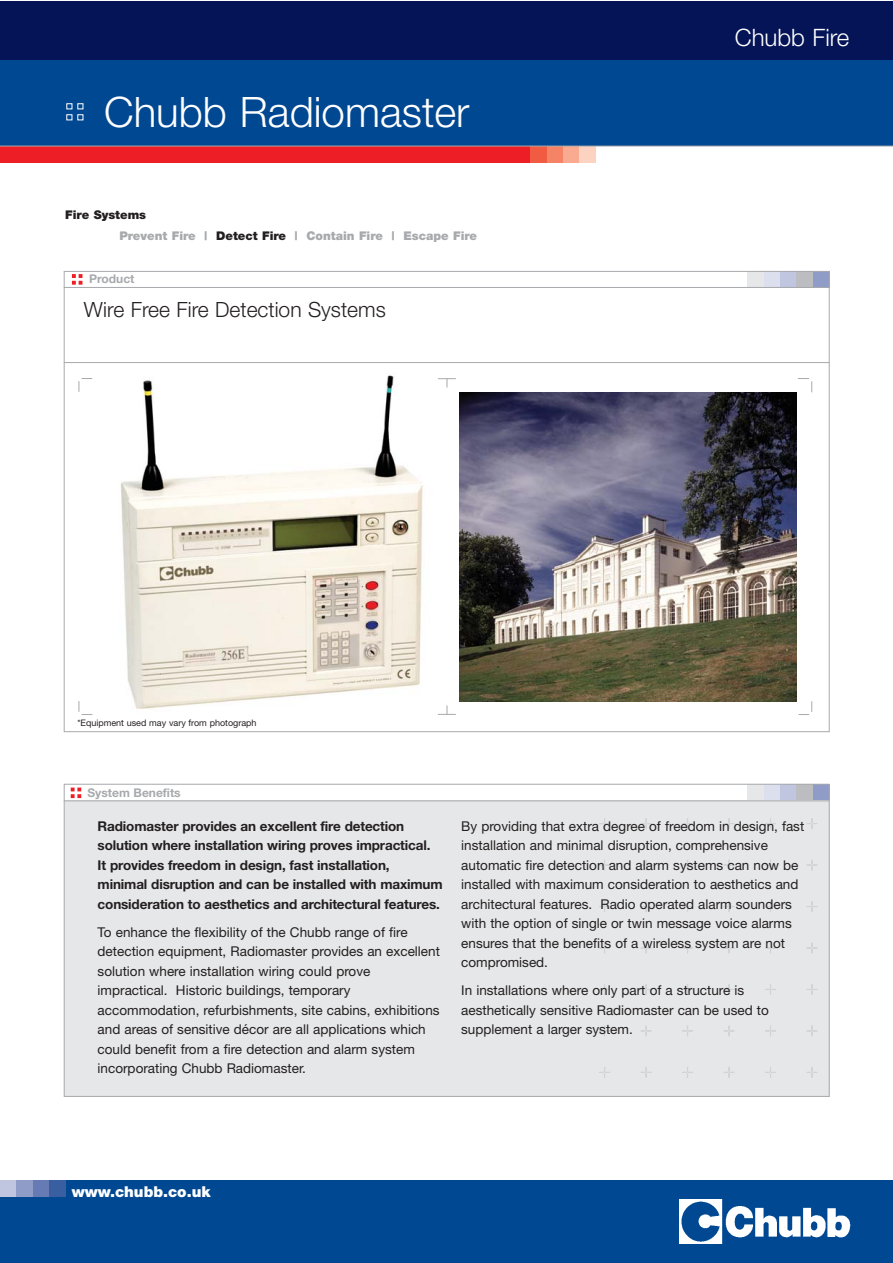
<style>
.page{position:relative;width:893px;height:1263px;background:#fff}
.page>*{position:absolute;margin:0;border:0;box-sizing:border-box;transform-origin:0 0}
.t1{font:300 42px "Helvetica Neue";color:#fff}
.t2{font:300 24px "Helvetica Neue";color:#fff}
.t3{font:300 21px "Helvetica Neue";color:#231f20}
.t4{font:900 15px "Helvetica Neue";color:#fff}
.t5{font:13.5px/19.5px "Helvetica Neue";color:#231f20}
.t6{font:700 13.5px/19.5px "Helvetica Neue";letter-spacing:-.01em;color:#231f20}
.t7{font:900 12px/21px "Helvetica Neue";color:#a7a9ac}
.t8{font:700 12px "Helvetica Neue";color:#a7a9ac}
.t9{font:9px "Helvetica Neue";color:#231f20}
.s1{color:#231f20}
</style>
<div class="page">
<img style="left:92px;top:375px;width:356px;height:334px">
<div style="left:763px;top:784px;width:17px;height:17px;background:#dcdfee"></div>
<div style="left:747px;top:784px;width:16px;height:17px;background:#e6e7e8"></div>
<div style="left:780px;top:784px;width:16px;height:17px;background:#c0c6e0"></div>
<div style="left:796px;top:784px;width:17px;height:17px;background:#bbbdc0"></div>
<div style="left:813px;top:784px;width:16px;height:17px;background:#909cc8"></div>
<div style="left:64px;top:800px;width:765px;height:297px;background:#e6e7e8"></div>
<svg style="left:599px;top:818px;width:11px;height:11px"></svg>
<svg style="left:641px;top:818px;width:10px;height:11px"></svg>
<svg style="left:682px;top:818px;width:10px;height:11px"></svg>
<svg style="left:723px;top:818px;width:11px;height:11px"></svg>
<svg style="left:765px;top:818px;width:10px;height:11px"></svg>
<svg style="left:806px;top:818px;width:11px;height:11px"></svg>
<svg style="left:599px;top:860px;width:11px;height:10px"></svg>
<svg style="left:641px;top:860px;width:10px;height:10px"></svg>
<svg style="left:682px;top:860px;width:10px;height:10px"></svg>
<svg style="left:724px;top:860px;width:10px;height:10px"></svg>
<svg style="left:765px;top:860px;width:10px;height:10px"></svg>
<svg style="left:807px;top:860px;width:10px;height:10px"></svg>
<svg style="left:599px;top:901px;width:11px;height:11px"></svg>
<svg style="left:641px;top:901px;width:10px;height:11px"></svg>
<svg style="left:682px;top:901px;width:10px;height:11px"></svg>
<svg style="left:723px;top:901px;width:11px;height:11px"></svg>
<svg style="left:765px;top:901px;width:10px;height:11px"></svg>
<svg style="left:806px;top:901px;width:11px;height:11px"></svg>
<svg style="left:599px;top:943px;width:11px;height:10px"></svg>
<svg style="left:641px;top:943px;width:10px;height:10px"></svg>
<svg style="left:682px;top:943px;width:10px;height:10px"></svg>
<svg style="left:724px;top:943px;width:10px;height:10px"></svg>
<svg style="left:765px;top:943px;width:10px;height:10px"></svg>
<svg style="left:807px;top:943px;width:10px;height:10px"></svg>
<svg style="left:599px;top:984px;width:11px;height:11px"></svg>
<svg style="left:641px;top:984px;width:10px;height:11px"></svg>
<svg style="left:682px;top:984px;width:10px;height:11px"></svg>
<svg style="left:723px;top:984px;width:11px;height:11px"></svg>
<svg style="left:765px;top:984px;width:10px;height:11px"></svg>
<svg style="left:806px;top:984px;width:11px;height:11px"></svg>
<svg style="left:599px;top:1026px;width:11px;height:10px"></svg>
<svg style="left:641px;top:1026px;width:10px;height:10px"></svg>
<svg style="left:682px;top:1026px;width:10px;height:10px"></svg>
<svg style="left:724px;top:1026px;width:10px;height:10px"></svg>
<svg style="left:765px;top:1026px;width:10px;height:10px"></svg>
<svg style="left:807px;top:1026px;width:10px;height:10px"></svg>
<svg style="left:599px;top:1067px;width:11px;height:11px"></svg>
<svg style="left:641px;top:1067px;width:10px;height:11px"></svg>
<svg style="left:682px;top:1067px;width:10px;height:11px"></svg>
<svg style="left:724px;top:1067px;width:10px;height:11px"></svg>
<svg style="left:765px;top:1067px;width:10px;height:11px"></svg>
<svg style="left:806px;top:1067px;width:11px;height:11px"></svg>
<div style="left:0;top:1180px;width:892px;height:83px;background:#004892"></div>
<img style="left:679px;top:1200px;width:171px;height:44px">
<div style="left:0;top:2px;width:892px;height:144px;background:#004892"></div>
<div style="left:0;top:2px;width:892px;height:58px;background:#051456"></div>
<svg style="left:66px;top:103px;width:18px;height:18px"></svg>
<svg style="left:71px;top:788px;width:10px;height:10px"></svg>
<div style="left:0;top:146px;width:595px;height:17px;background:#ed1e25"></div>
<div style="left:579px;top:146px;width:16px;height:17px;background:#fcd3c1"></div>
<div style="left:562px;top:146px;width:17px;height:17px;background:#f9aa90"></div>
<div style="left:546px;top:146px;width:16px;height:17px;background:#f58467"></div>
<div style="left:530px;top:146px;width:16px;height:17px;background:#f15b42"></div>
<hr style="left:0;top:146px;width:892px;height:1px;background:#a7a9ac">
<div style="left:763px;top:271px;width:17px;height:16px;background:#dcdfee"></div>
<div style="left:747px;top:271px;width:16px;height:16px;background:#e6e7e8"></div>
<div style="left:780px;top:271px;width:16px;height:16px;background:#c0c6e0"></div>
<div style="left:796px;top:271px;width:17px;height:16px;background:#bbbdc0"></div>
<div style="left:813px;top:271px;width:16px;height:16px;background:#909cc8"></div>
<div style="left:0;top:1180px;width:17px;height:17px;background:#c0c6e0"></div>
<div style="left:17px;top:1180px;width:16px;height:17px;background:#909cc8"></div>
<div style="left:33px;top:1180px;width:16px;height:17px;background:#667bb3"></div>
<div style="left:49px;top:1180px;width:17px;height:17px;background:#3a5fa1"></div>
<svg style="left:72px;top:274px;width:10px;height:11px"></svg>
<svg style="left:79px;top:378px;width:13px;height:14px"></svg>
<svg style="left:79px;top:701px;width:13px;height:14px"></svg>
<svg style="left:438px;top:378px;width:18px;height:9px"></svg>
<svg style="left:438px;top:705px;width:18px;height:10px"></svg>
<svg style="left:798px;top:701px;width:14px;height:14px"></svg>
<svg style="left:798px;top:378px;width:14px;height:14px"></svg>
<img style="left:459px;top:393px;width:337px;height:308px">
<hr style="left:64px;top:287px;width:765px;height:1px;background:#a7a9ac">
<hr style="left:64px;top:362px;width:765px;height:1px;background:#a7a9ac">
<hr style="left:64px;top:800px;width:765px;height:1px;background:#a7a9ac">
<h1 class="t1" style="left:104px;top:97px;width:367px">Chubb Radiomaster</h1>
<p class="t7" style="left:119px;top:205px;width:359px;text-indent:-54px"><span class="s1">Fire Systems<br></span>Prevent Fire | <span class="s1">Detect Fire</span> | Contain Fire | Escape Fire</p>
<p class="t8" style="left:89px;top:275px;width:47px">Product</p>
<h3 class="t3" style="left:84px;top:302px;width:303px">Wire Free Fire Detection Systems</h3>
<p class="t9" style="left:77px;top:720px;width:181px">*Equipment used may vary from photograph</p>
<p class="t8" style="left:87px;top:789px;width:95px">System Benefits</p>
<h2 class="t2" style="left:734px;top:28px;width:116px">Chubb Fire</h2>
<p class="t6" style="left:98px;top:817px;width:346px">Radiomaster provides an excellent fire detection solution where installation wiring proves impractical.<br>It provides freedom in design, fast installation, minimal disruption and can be installed with maximum consideration to aesthetics and architectural features.</p>
<p class="t5" style="left:98px;top:923px;width:344px">To enhance the flexibility of the Chubb range of fire detection equipment, Radiomaster provides an excellent solution where installation wiring could prove impractical. Historic buildings, temporary accommodation, refurbishments, site cabins, exhibitions and areas of sensitive décor are all applications which could benefit from a fire detection and alarm system incorporating Chubb Radiomaster.</p>
<p class="t5" style="left:461px;top:817px;width:344px">By providing that extra degree of freedom in design, fast installation and minimal disruption, comprehensive automatic fire detection and alarm systems can now be installed with maximum consideration to aesthetics and architectural features. Radio operated alarm sounders with the option of single or twin message voice alarms ensures that the benefits of a wireless system are not compromised.</p>
<p class="t5" style="left:461px;top:982px;width:309px">In installations where only part of a structure is aesthetically sensitive Radiomaster can be used to supplement a larger system.</p>
<p class="t4" style="left:72px;top:1186px;width:140px">www.chubb.co.uk</p>
</div>
